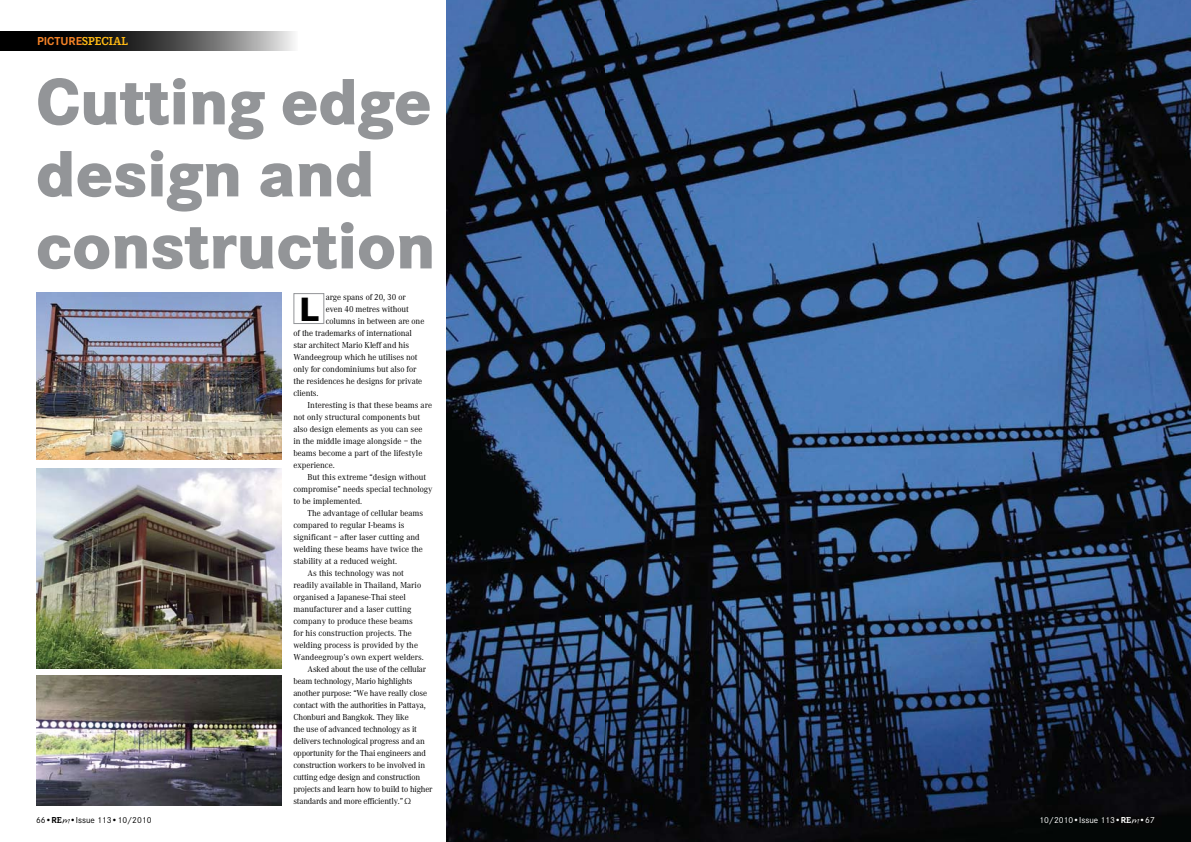
<style>
.page{position:relative;width:1191px;height:842px;background:#fff}
.page>*{position:absolute;margin:0;border:0;box-sizing:border-box;transform-origin:0 0}
.t1{font:800 68px/72px "Corporate S";color:#939598}
.t2{font:800 35px "Corporate S";color:#000}
.t3{font:700 12px "Corporate S";color:#f58226}
.t4{font:9px "Corporate A";color:#000}
.t5{font:9px "Corporate A";letter-spacing:-.02em;color:#000}
.t6{font:9px "Corporate S";color:#000}
.t7{font:9px "Corporate S";color:#fff}
.s1{font-family:"Corporate E";color:#fdb813}
.s2{font-weight:700}
.s3{font-family:"Corporate E";font-weight:700}
.s4{font-family:"Feltpen"}
</style>
<div class="page">
<img style="left:604px;top:0;width:587px;height:842px">
<img style="left:446px;top:0;width:158px;height:842px">
<div style="left:293px;top:293px;width:31px;height:31px;border:1px solid #939598"></div>
<img style="left:36px;top:468px;width:245px;height:200px">
<img style="left:36px;top:292px;width:245px;height:167px">
<img style="left:36px;top:675px;width:245px;height:131px">
<svg style="left:0;top:31px;width:294px;height:20px;background:#484848"></svg>
<h3 class="t3" style="left:37px;top:34px;width:92px">PICTURE<span class="s1">SPECIAL</span></h3>
<h1 class="t1" style="left:36px;top:66px;width:401px">Cutting edge design and construction</h1>
<p class="t4" style="left:326px;top:292px;width:81px">arge spans of 20, 30 or</p>
<p class="t4" style="left:326px;top:304px;width:85px">even 40 metres without</p>
<p class="t4" style="left:326px;top:316px;width:100px">columns in between are one</p>
<p class="t4" style="left:293px;top:328px;width:120px">of the trademarks of international</p>
<p class="t4" style="left:293px;top:340px;width:117px">star architect Mario Kleff and his</p>
<p class="t4" style="left:293px;top:352px;width:126px">Wandeegroup which he utilises not</p>
<p class="t4" style="left:293px;top:364px;width:124px">only for condominiums but also for</p>
<p class="t4" style="left:293px;top:376px;width:130px">the residences he designs for private</p>
<p class="t4" style="left:293px;top:388px;width:27px">clients.</p>
<p class="t4" style="left:307px;top:400px;width:126px">Interesting is that these beams are</p>
<p class="t4" style="left:293px;top:412px;width:128px">not only structural components but</p>
<p class="t4" style="left:293px;top:424px;width:130px">also design elements as you can see</p>
<p class="t4" style="left:293px;top:436px;width:130px">in the middle image alongside – the</p>
<p class="t4" style="left:293px;top:448px;width:130px">beams become a part of the lifestyle</p>
<p class="t4" style="left:293px;top:460px;width:43px">experience.</p>
<p class="t4" style="left:307px;top:472px;width:120px">But this extreme “design without</p>
<p class="t4" style="left:293px;top:484px;width:141px">compromise” needs special technology</p>
<p class="t4" style="left:293px;top:496px;width:70px">to be implemented.</p>
<p class="t4" style="left:307px;top:508px;width:117px">The advantage of cellular beams</p>
<p class="t4" style="left:293px;top:520px;width:113px">compared to regular I-beams is</p>
<p class="t4" style="left:293px;top:532px;width:128px">significant – after laser cutting and</p>
<p class="t4" style="left:293px;top:544px;width:131px">welding these beams have twice the</p>
<p class="t4" style="left:293px;top:556px;width:105px">stability at a reduced weight.</p>
<p class="t4" style="left:307px;top:568px;width:98px">As this technology was not</p>
<p class="t4" style="left:293px;top:580px;width:129px">readily available in Thailand, Mario</p>
<p class="t4" style="left:293px;top:592px;width:114px">organised a Japanese-Thai steel</p>
<p class="t4" style="left:293px;top:604px;width:119px">manufacturer and a laser cutting</p>
<p class="t4" style="left:293px;top:616px;width:121px">company to produce these beams</p>
<p class="t4" style="left:293px;top:628px;width:120px">for his construction projects. The</p>
<p class="t4" style="left:293px;top:640px;width:126px">welding process is provided by the</p>
<p class="t4" style="left:293px;top:652px;width:132px">Wandeegroup’s own expert welders.</p>
<p class="t5" style="left:307px;top:664px;width:120px">Asked about the use of the cellular</p>
<p class="t5" style="left:293px;top:676px;width:121px">beam technology, Mario highlights</p>
<p class="t5" style="left:293px;top:688px;width:135px">another purpose: “We have really close</p>
<p class="t5" style="left:293px;top:700px;width:134px">contact with the authorities in Pattaya,</p>
<p class="t5" style="left:293px;top:712px;width:117px">Chonburi and Bangkok. They like</p>
<p class="t5" style="left:293px;top:724px;width:125px">the use of advanced technology as it</p>
<p class="t5" style="left:293px;top:736px;width:133px">delivers technological progress and an</p>
<p class="t5" style="left:293px;top:748px;width:134px">opportunity for the Thai engineers and</p>
<p class="t5" style="left:293px;top:760px;width:133px">construction workers to be involved in</p>
<p class="t5" style="left:293px;top:772px;width:128px">cutting edge design and construction</p>
<p class="t5" style="left:293px;top:784px;width:141px">projects and learn how to build to higher</p>
<p class="t5" style="left:293px;top:796px;width:119px">standards and more efficiently.” Ω</p>
<h2 class="t2" style="left:299px;top:288px;width:21px">L</h2>
<p class="t6" style="left:36px;top:815px;width:117px">66•<span class="s2">R</span><span class="s3">E</span><span class="s4">m</span>•Issue 113•10/2010</p>
<p class="t7" style="left:1039px;top:815px;width:117px">10/2010•Issue 113•<span class="s2">R</span><span class="s3">E</span><span class="s4">m</span>•67</p>
</div>
